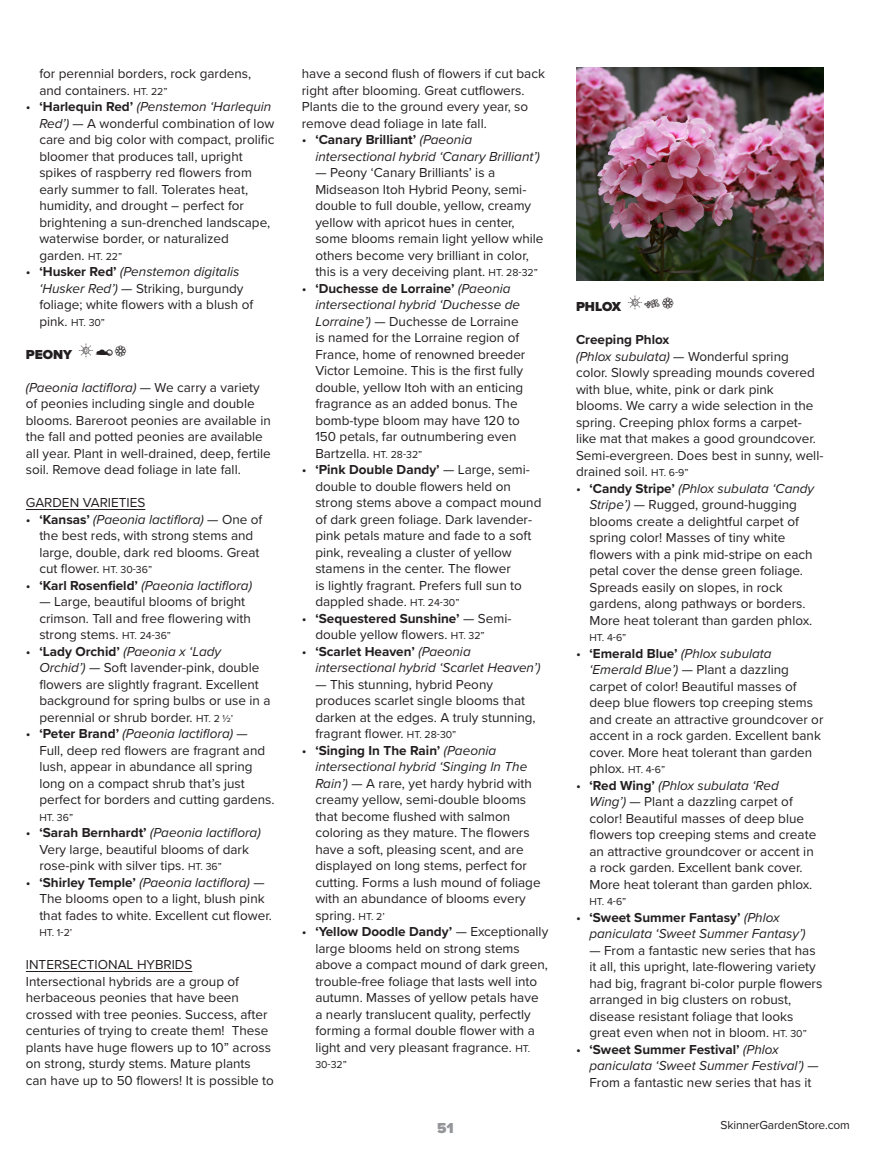
<style>
.page{position:relative;width:891px;height:1161px;background:#fff}
.page>*{position:absolute;margin:0;border:0;box-sizing:border-box;transform-origin:0 0}
.t1{font:900 15px "Proxima Nova";color:#939598}
.t2{font:13.5px/16.5px "Proxima Nova";color:#231f20}
.t3{font:italic 13.5px/16.5px "Proxima Nova";color:#231f20}
.t4{font:900 13.5px "Proxima Nova";color:#231f20}
.t5{font:700 13.5px "Proxima Nova";color:#231f20}
.t6{font:12px "Proxima Nova";letter-spacing:-.01em;color:#231f20}
.t7{font:10.5px "Proxima Nova";color:#231f20}
.s1{font-size:10.5px}
.s2{font-weight:700}
.s3{font-style:italic}
.s4{font-size:13.5px}
.s5{font-style:normal}
.s6{font-weight:700;font-style:normal}
</style>
<div class="page">
<hr style="left:26px;top:509px;width:119px;height:1px;background:#231f20">
<hr style="left:26px;top:971px;width:166px;height:1px;background:#231f20">
<img style="left:576px;top:68px;width:248px;height:212px">
<p class="t2" style="left:39px;top:65px;width:213px">for perennial borders, rock gardens, and containers. <span class="s1">HT. 22”</span></p>
<p class="t2" style="left:39px;top:98px;width:237px;text-indent:-14px">• <span class="s2">‘Harlequin Red’</span> <span class="s3">(Penstemon ‘Harlequin Red’)</span> — A wonderful combination of low care and big color with compact, prolific bloomer that produces tall, upright spikes of raspberry red flowers from early summer to fall. Tolerates heat, humidity, and drought – perfect for brightening a sun-drenched landscape, waterwise border, or naturalized garden. <span class="s1">HT. 22”</span></p>
<p class="t2" style="left:39px;top:263px;width:215px;text-indent:-14px">• <span class="s2">‘Husker Red’</span> <span class="s3">(Penstemon digitalis ‘Husker Red’)</span> — Striking, burgundy foliage; white flowers with a blush of</p>
<p class="t7" style="left:39px;top:315px;width:67px"><span class="s4">pink.</span> HT. 30”</p>
<p class="t4" style="left:26px;top:344px;width:91px">PEONY ●▼</p>
<p class="t2" style="left:26px;top:379px;width:246px"><span class="s3">(Paeonia lactiflora)</span> — We carry a variety of peonies including single and double blooms. Bareroot peonies are available in the fall and potted peonies are available all year. Plant in well-drained, deep, fertile soil. Remove dead foliage in late fall.</p>
<p class="t2" style="left:26px;top:494px;width:121px">GARDEN VARIETIES</p>
<p class="t2" style="left:39px;top:511px;width:225px;text-indent:-14px">• <span class="s2">‘Kansas’</span> <span class="s3">(Paeonia lactiflora)</span> — One of the best reds, with strong stems and large, double, dark red blooms. Great cut flower. <span class="s1">HT. 30-36”</span></p>
<p class="t3" style="left:26px;top:577px;width:228px"><span class="s5">•</span> <span class="s6">‘Karl Rosenfield’</span> (Paeonia lactiflora)</p>
<p class="t2" style="left:39px;top:593px;width:213px">— Large, beautiful blooms of bright crimson. Tall and free flowering with strong stems. <span class="s1">HT. 24-36”</span></p>
<p class="t2" style="left:39px;top:643px;width:233px;text-indent:-14px">• <span class="s2">‘Lady Orchid’</span> <span class="s3">(Paeonia x ‘Lady Orchid’)</span> — Soft lavender-pink, double flowers are slightly fragrant. Excellent background for spring bulbs or use in a perennial or shrub border. <span class="s1">HT. 2 ½’</span></p>
<p class="t2" style="left:39px;top:725px;width:237px;text-indent:-14px">• <span class="s2">‘Peter Brand’</span> <span class="s3">(Paeonia lactiflora)</span> — Full, deep red flowers are fragrant and lush, appear in abundance all spring long on a compact shrub that’s just perfect for borders and cutting gardens.</p>
<p class="t7" style="left:39px;top:810px;width:35px">HT. 36”</p>
<p class="t2" style="left:39px;top:824px;width:223px;text-indent:-14px">• <span class="s2">‘Sarah Bernhardt’</span> <span class="s3">(Paeonia lactiflora)<br></span>Very large, beautiful blooms of dark rose-pink with silver tips. <span class="s1">HT. 36”</span></p>
<p class="t2" style="left:39px;top:874px;width:234px;text-indent:-14px">• <span class="s2">‘Shirley Temple’</span> <span class="s3">(Paeonia lactiflora)</span> —<br>The blooms open to a light, blush pink that fades to white. Excellent cut flower.</p>
<p class="t7" style="left:39px;top:925px;width:34px">HT. 1-2’</p>
<p class="t2" style="left:26px;top:956px;width:168px">INTERSECTIONAL HYBRIDS</p>
<p class="t2" style="left:26px;top:973px;width:250px">Intersectional hybrids are a group of herbaceous peonies that have been crossed with tree peonies. Success, after centuries of trying to create them! These plants have huge flowers up to 10” across on strong, sturdy stems. Mature plants can have up to 50 flowers! It is possible to</p>
<p class="t2" style="left:302px;top:65px;width:245px">have a second flush of flowers if cut back right after blooming. Great cutflowers.<br>Plants die to the ground every year, so remove dead foliage in late fall.</p>
<p class="t3" style="left:315px;top:131px;width:226px;text-indent:-14px"><span class="s5">•</span> <span class="s6">‘Canary Brilliant’</span> (Paeonia intersectional hybrid ‘Canary Brilliant’)</p>
<p class="t2" style="left:315px;top:164px;width:230px">— Peony ‘Canary Brilliants’ is a Midseason Itoh Hybrid Peony, semi&shy;double to full double, yellow, creamy yellow with apricot hues in center, some blooms remain light yellow while others become very brilliant in color, this is a very deceiving plant. <span class="s1">HT. 28-32”</span></p>
<p class="t2" style="left:315px;top:280px;width:212px;text-indent:-14px">• <span class="s2">‘Duchesse de Lorraine’</span> <span class="s3">(Paeonia intersectional hybrid ‘Duchesse de Lorraine’)</span> — Duchesse de Lorraine is named for the Lorraine region of France, home of renowned breeder Victor Lemoine. This is the first fully double, yellow Itoh with an enticing fragrance as an added bonus. The bomb-type bloom may have 120 to 150 petals, far outnumbering even Bartzella. <span class="s1">HT. 28-32”</span></p>
<p class="t2" style="left:315px;top:461px;width:228px;text-indent:-14px">• <span class="s2">‘Pink Double Dandy’</span> — Large, semi&shy;double to double flowers held on strong stems above a compact mound of dark green foliage. Dark lavender&shy;pink petals mature and fade to a soft pink, revealing a cluster of yellow stamens in the center. The flower<br>is lightly fragrant. Prefers full sun to dappled shade. <span class="s1">HT. 24-30”</span></p>
<p class="t2" style="left:315px;top:610px;width:198px;text-indent:-14px">• <span class="s2">‘Sequestered Sunshine’</span> — Semi&shy;double yellow flowers. <span class="s1">HT. 32”</span></p>
<p class="t3" style="left:315px;top:643px;width:227px;text-indent:-14px"><span class="s5">•</span> <span class="s6">‘Scarlet Heaven’</span> (Paeonia intersectional hybrid ‘Scarlet Heaven’)</p>
<p class="t2" style="left:315px;top:676px;width:222px">— This stunning, hybrid Peony produces scarlet single blooms that darken at the edges. A truly stunning, fragrant flower. <span class="s1">HT. 28-30”</span></p>
<p class="t2" style="left:315px;top:742px;width:227px;text-indent:-14px">• <span class="s2">‘Singing In The Rain’</span> <span class="s3">(Paeonia intersectional hybrid ‘Singing In The Rain’)</span> — A rare, yet hardy hybrid with creamy yellow, semi-double blooms that become flushed with salmon coloring as they mature. The flowers have a soft, pleasing scent, and are displayed on long stems, perfect for cutting. Forms a lush mound of foliage with an abundance of blooms every spring. <span class="s1">HT. 2’</span></p>
<p class="t2" style="left:315px;top:923px;width:234px;text-indent:-14px">• <span class="s2">‘Yellow Doodle Dandy’</span> — Exceptionally large blooms held on strong stems above a compact mound of dark green, trouble-free foliage that lasts well into autumn. Masses of yellow petals have a nearly translucent quality, perfectly forming a formal double flower with a light and very pleasant fragrance. <span class="s1">HT.</span></p>
<p class="t7" style="left:315px;top:1057px;width:33px">30-32”</p>
<p class="t4" style="left:576px;top:297px;width:70px">PHLOX ●</p>
<p class="t5" style="left:576px;top:330px;width:95px">Creeping Phlox</p>
<p class="t2" style="left:576px;top:347px;width:249px"><span class="s3">(Phlox subulata)</span> — Wonderful spring color. Slowly spreading mounds covered with blue, white, pink or dark pink blooms. We carry a wide selection in the spring. Creeping phlox forms a carpet&shy;like mat that makes a good groundcover.<br>Semi-evergreen. Does best in sunny, well&shy;drained soil. <span class="s1">HT. 6-9”</span></p>
<p class="t2" style="left:590px;top:479px;width:226px;text-indent:-14px">• <span class="s2">‘Candy Stripe’</span> <span class="s3">(Phlox subulata ‘Candy Stripe’)</span> — Rugged, ground-hugging blooms create a delightful carpet of spring color! Masses of tiny white flowers with a pink mid-stripe on each petal cover the dense green foliage.<br>Spreads easily on slopes, in rock gardens, along pathways or borders.<br>More heat tolerant than garden phlox.</p>
<p class="t7" style="left:590px;top:630px;width:38px">HT. 4-6”</p>
<p class="t2" style="left:590px;top:644px;width:235px;text-indent:-14px">• <span class="s2">‘Emerald Blue’</span> <span class="s3">(Phlox subulata ‘Emerald Blue’)</span> — Plant a dazzling carpet of color! Beautiful masses of deep blue flowers top creeping stems and create an attractive groundcover or accent in a rock garden. Excellent bank cover. More heat tolerant than garden</p>
<p class="t7" style="left:590px;top:762px;width:77px"><span class="s4">phlox.</span> HT. 4-6”</p>
<p class="t2" style="left:590px;top:776px;width:228px;text-indent:-14px">• <span class="s2">‘Red Wing’</span> <span class="s3">(Phlox subulata ‘Red Wing’)</span> — Plant a dazzling carpet of color! Beautiful masses of deep blue flowers top creeping stems and create an attractive groundcover or accent in a rock garden. Excellent bank cover.<br>More heat tolerant than garden phlox.</p>
<p class="t7" style="left:590px;top:894px;width:38px">HT. 4-6”</p>
<p class="t3" style="left:590px;top:908px;width:218px;text-indent:-14px"><span class="s5">•</span> <span class="s6">‘Sweet Summer Fantasy’</span> (Phlox paniculata ‘Sweet Summer Fantasy’)</p>
<p class="t2" style="left:590px;top:941px;width:234px">— From a fantastic new series that has it all, this upright, late-flowering variety had big, fragrant bi-color purple flowers arranged in big clusters on robust, disease resistant foliage that looks great even when not in bloom. <span class="s1">HT. 30”</span></p>
<p class="t3" style="left:590px;top:1040px;width:231px;text-indent:-14px"><span class="s5">•</span> <span class="s6">‘Sweet Summer Festival’</span> (Phlox paniculata ‘Sweet Summer Festival’) <span class="s5">—<br>From a fantastic new series that has it</span></p>
<p class="t1" style="left:437px;top:1117px;width:18px">51</p>
<p class="t6" style="left:721px;top:1116px;width:131px">SkinnerGardenStore.com</p>
</div>
